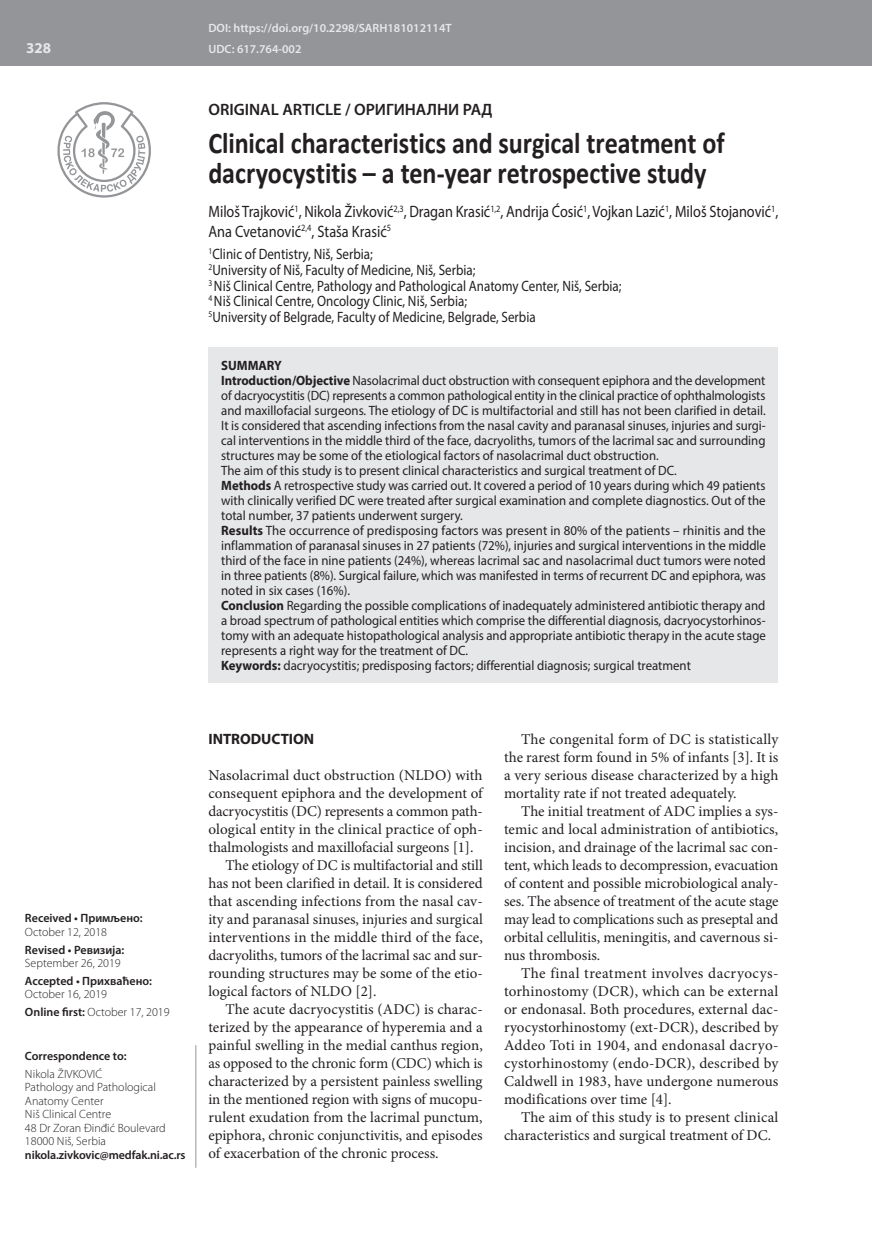
<style>
.page{position:relative;width:872px;height:1234px;background:#fff}
.page>*{position:absolute;margin:0;border:0;box-sizing:border-box;transform-origin:0 0}
.t1{font:700 30px/30px "Calibri";letter-spacing:-.005em;color:#231f20;scale:.87 1}
.t2{font:16.5px/19.5px "Myriad Pro";letter-spacing:-.005em;color:#231f20;scale:.87 1}
.t3{font:600 16.5px "Myriad Pro";color:#231f20}
.t4{font:15px/18px "Minion Pro";color:#231f20;text-align:justify}
.t5{font:15px/15.8px "Myriad Pro";color:#231f20;scale:.87 1}
.t6{font:700 15px "Myriad Pro";color:#231f20}
.t7{font:700 15px "Myriad Pro";color:#e6e7e9}
.t8{font:13.5px/15px "Myriad Pro";color:#231f20;scale:.94 1}
.t9{font:300 12px/13.5px "Myriad Pro";color:#231f20}
.t10{font:600 12px "Myriad Pro";color:#231f20}
.t11{font:600 12px/21.3px "Myriad Pro";color:#e6e7e9}
.s1{font-weight:700}
.s2{font-weight:600}
</style>
<div class="page">
<div style="left:0;top:0;width:872px;height:66px;background:#939598"></div>
<svg style="left:57px;top:102px;width:94px;height:95px"></svg>
<hr style="left:196px;top:1044px;width:1px;height:123px;background:#939598">
<div style="left:208px;top:347px;width:570px;height:336px;background:#e6e7e9"></div>
<p class="t7" style="left:26px;top:38px;width:26px">328</p>
<p class="t11" style="left:208px;top:17px;width:245px">DOI: https://doi.org/10.2298/SARH181012114T<br>UDC: 617.764-002</p>
<p class="t3" style="left:208px;top:98px;width:286px">ORIGINAL ARTICLE / ОРИГИНАЛНИ РАД</p>
<h1 class="t1" style="left:208px;top:128px;width:595px">Clinical characteristics and surgical treatment of dacryocystitis – a ten-year retrospective study</h1>
<p class="t2" style="left:208px;top:202px;width:656px">Miloš Trajković<sup>1</sup>, Nikola Živković<sup>2,3</sup>, Dragan Krasić<sup>1,2</sup>, Andrija Ćosić<sup>1</sup>, Vojkan Lazić<sup>1</sup>, Miloš Stojanović<sup>1</sup>,<br>Ana Cvetanović<sup>2,4</sup>, Staša Krasić<sup>5</sup></p>
<p class="t5" style="left:208px;top:246px;width:476px"><sup>1</sup>Clinic of Dentistry, Niš, Serbia;<br><sup>2</sup>University of Niš, Faculty of Medicine, Niš, Serbia;<br><sup>3</sup> Niš Clinical Centre, Pathology and Pathological Anatomy Center, Niš, Serbia; <sup>4</sup> Niš Clinical Centre, Oncology Clinic, Niš, Serbia;<br><sup>5</sup>University of Belgrade, Faculty of Medicine, Belgrade, Serbia</p>
<p class="t8" style="left:221px;top:358px;width:581px"><span class="s1">SUMMARY<br>Introduction/Objective</span> Nasolacrimal duct obstruction with consequent epiphora and the development of dacryocystitis (DC) represents a common pathological entity in the clinical practice of ophthalmologists and maxillofacial surgeons. The etiology of DC is multifactorial and still has not been clarified in detail.<br>It is considered that ascending infections from the nasal cavity and paranasal sinuses, injuries and surgi&shy;cal interventions in the middle third of the face, dacryoliths, tumors of the lacrimal sac and surrounding structures may be some of the etiological factors of nasolacrimal duct obstruction.<br>The aim of this study is to present clinical characteristics and surgical treatment of DC.<br><span class="s1">Methods</span> A retrospective study was carried out. It covered a period of 10 years during which 49 patients with clinically verified DC were treated after surgical examination and complete diagnostics. Out of the total number, 37 patients underwent surgery.<br><span class="s1">Results</span> The occurrence of predisposing factors was present in 80% of the patients – rhinitis and the inflammation of paranasal sinuses in 27 patients (72%), injuries and surgical interventions in the middle third of the face in nine patients (24%), whereas lacrimal sac and nasolacrimal duct tumors were noted in three patients (8%). Surgical failure, which was manifested in terms of recurrent DC and epiphora, was noted in six cases (16%).<br><span class="s1">Conclusion</span> Regarding the possible complications of inadequately administered antibiotic therapy and a broad spectrum of pathological entities which comprise the differential diagnosis, dacryocystorhinos&shy;tomy with an adequate histopathological analysis and appropriate antibiotic therapy in the acute stage represents a right way for the treatment of DC.<br><span class="s1">Keywords:</span> dacryocystitis; predisposing factors; differential diagnosis; surgical treatment</p>
<p class="t10" style="left:25px;top:910px;width:119px">Received • Примљено:</p>
<p class="t9" style="left:25px;top:924px;width:84px">October 12, 2018</p>
<p class="t10" style="left:25px;top:941px;width:101px">Revised • Ревизија:</p>
<p class="t9" style="left:25px;top:956px;width:97px">September 26, 2019</p>
<p class="t10" style="left:25px;top:972px;width:129px">Accepted • Прихваћено:</p>
<p class="t9" style="left:25px;top:985px;width:146px;line-height:17.7px">October 16, 2019<br><span class="s2">Online first:</span> October 17, 2019</p>
<p class="t10" style="left:25px;top:1047px;width:103px">Correspondence to:</p>
<p class="t9" style="left:25px;top:1066px;width:142px">Nikola ŽIVKOVIĆ<br>Pathology and Pathological<br>Anatomy Center<br>Niš Clinical Centre<br>48 Dr Zoran Đinđić Boulevard<br>18000 Niš, Serbia</p>
<p class="t10" style="left:25px;top:1146px;width:162px">nikola.zivkovic@medfak.ni.ac.rs</p>
<p class="t6" style="left:208px;top:729px;width:107px">INTRODUCTION</p>
<p class="t4" style="left:208px;top:766px;width:276px">Nasolacrimal duct obstruction (NLDO) with</p>
<p class="t4" style="left:208px;top:784px;width:276px">consequent epiphora and the development of</p>
<p class="t4" style="left:208px;top:802px;width:276px">dacryocystitis (DC) represents a common path-</p>
<p class="t4" style="left:208px;top:820px;width:276px">ological entity in the clinical practice of oph-</p>
<p class="t4" style="left:208px;top:838px;width:266px">thalmologists and maxillofacial surgeons [1].</p>
<p class="t4" style="left:225px;top:856px;width:259px">The etiology of DC is multifactorial and still</p>
<p class="t4" style="left:208px;top:874px;width:276px">has not been clarified in detail. It is considered</p>
<p class="t4" style="left:208px;top:892px;width:276px">that ascending infections from the nasal cav-</p>
<p class="t4" style="left:208px;top:910px;width:276px">ity and paranasal sinuses, injuries and surgical</p>
<p class="t4" style="left:208px;top:928px;width:276px">interventions in the middle third of the face,</p>
<p class="t4" style="left:208px;top:946px;width:276px">dacryoliths, tumors of the lacrimal sac and sur-</p>
<p class="t4" style="left:208px;top:964px;width:276px">rounding structures may be some of the etio-</p>
<p class="t4" style="left:208px;top:982px;width:170px">logical factors of NLDO [2].</p>
<p class="t4" style="left:225px;top:1000px;width:259px">The acute dacryocystitis (ADC) is charac-</p>
<p class="t4" style="left:208px;top:1018px;width:276px">terized by the appearance of hyperemia and a</p>
<p class="t4" style="left:208px;top:1036px;width:276px">painful swelling in the medial canthus region,</p>
<p class="t4" style="left:208px;top:1054px;width:276px">as opposed to the chronic form (CDC) which is</p>
<p class="t4" style="left:208px;top:1072px;width:276px">characterized by a persistent painless swelling</p>
<p class="t4" style="left:208px;top:1090px;width:276px">in the mentioned region with signs of mucopu-</p>
<p class="t4" style="left:208px;top:1108px;width:276px">rulent exudation from the lacrimal punctum,</p>
<p class="t4" style="left:208px;top:1126px;width:276px">epiphora, chronic conjunctivitis, and episodes</p>
<p class="t4" style="left:208px;top:1144px;width:232px">of exacerbation of the chronic process.</p>
<p class="t4" style="left:504px;top:730px;width:276px;text-indent:17px">The congenital form of DC is statistically the rarest form found in 5% of infants [3]. It is a very serious disease characterized by a high mortality rate if not treated adequately.</p>
<p class="t4" style="left:504px;top:802px;width:276px;text-indent:17px">The initial treatment of ADC implies a sys&shy;temic and local administration of antibiotics, incision, and drainage of the lacrimal sac con&shy;tent, which leads to decompression, evacuation of content and possible microbiological analy&shy;ses. The absence of treatment of the acute stage may lead to complications such as preseptal and orbital cellulitis, meningitis, and cavernous si&shy;nus thrombosis.</p>
<p class="t4" style="left:504px;top:964px;width:276px;text-indent:17px">The final treatment involves dacryocys&shy;torhinostomy (DCR), which can be external or endonasal. Both procedures, external dac&shy;ryocystorhinostomy (ext-DCR), described by Addeo Toti in 1904, and endonasal dacryo&shy;cystorhinostomy (endo-DCR), described by Caldwell in 1983, have undergone numerous modifications over time [4].</p>
<p class="t4" style="left:504px;top:1108px;width:276px;text-indent:17px">The aim of this study is to present clinical characteristics and surgical treatment of DC.</p>
</div>
